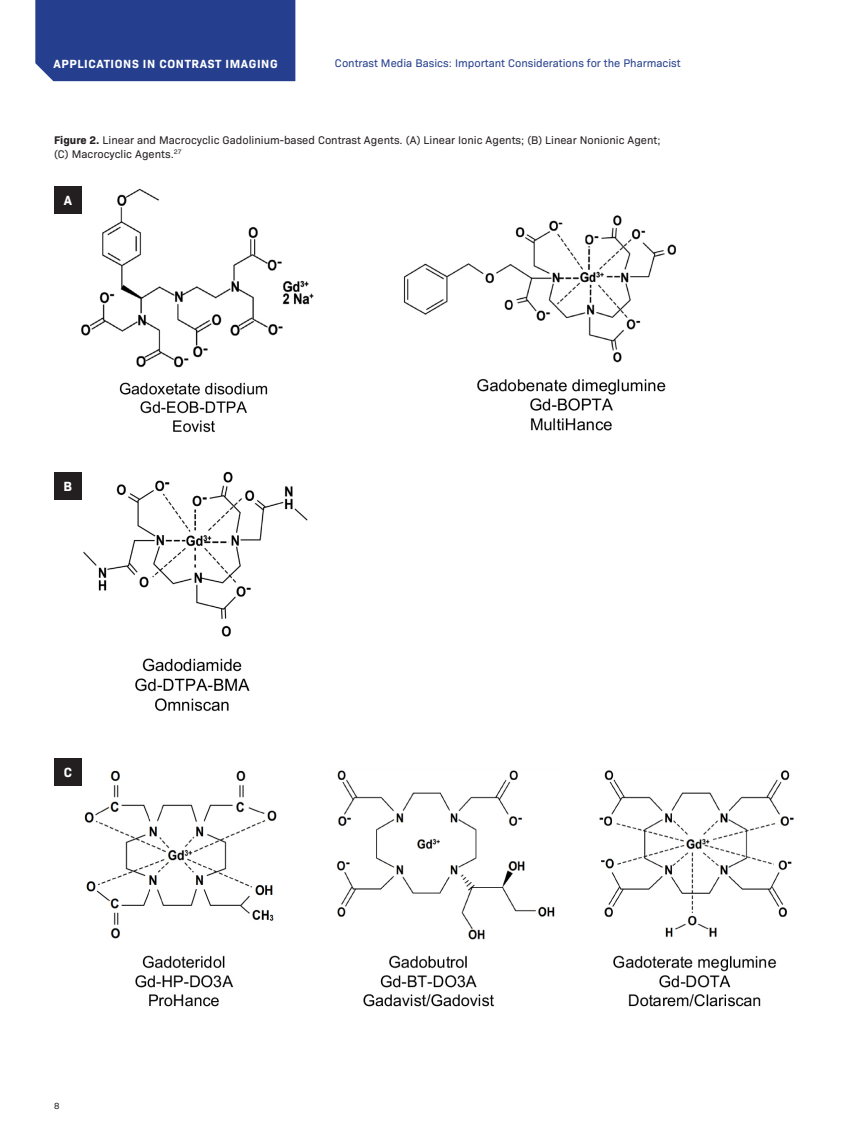
<style>
.page{position:relative;width:851px;height:1148px;background:#fff}
.page>*{position:absolute;margin:0;border:0;box-sizing:border-box;transform-origin:0 0}
.Figure-Markers{font:700 13.5px "Bio Sans";color:#fff}
.t1{font:700 12px "Bio Sans";letter-spacing:.05em;color:#fff}
.Figure{font:11.25px/13.5px "Bio Sans";color:#231f20}
.t2{font:11.25px "Bio Sans";color:#253f8e}
.t3{font:9px "Bio Sans";color:#231f20}
.s1{font-weight:700}
</style>
<div class="page">
<div style="left:35px;top:0;width:260px;height:81px;background:#253f8e"></div>
<img style="left:54px;top:186px;width:260px;height:247px">
<img style="left:403px;top:215px;width:273px;height:216px">
<img style="left:54px;top:758px;width:740px;height:249px">
<img style="left:54px;top:471px;width:254px;height:240px">
<div style="left:54px;top:187px;width:27px;height:27px;background:#231f20"></div>
<div style="left:54px;top:472px;width:27px;height:27px;background:#231f20"></div>
<div style="left:54px;top:758px;width:27px;height:27px;background:#231f20"></div>
<p class="t1" style="left:54px;top:54px;width:225px">APPLICATIONS IN CONTRAST IMAGING</p>
<p class="t2" style="left:335px;top:54px;width:347px">Contrast Media Basics: Important Considerations for the Pharmacist</p>
<p class="Figure" style="left:54px;top:133px;width:608px"><span class="s1">Figure 2.</span> Linear and Macrocyclic Gadolinium-based Contrast Agents. (A) Linear Ionic Agents; (B) Linear Nonionic Agent; (C) Macrocyclic Agents.<sup>27</sup></p>
<p class="Figure-Markers" style="left:64px;top:190px;width:10px">A</p>
<p class="Figure-Markers" style="left:64px;top:476px;width:10px">B</p>
<p class="Figure-Markers" style="left:64px;top:761px;width:10px">C</p>
<p class="t3" style="left:54px;top:1099px;width:7px">8</p>
</div>
